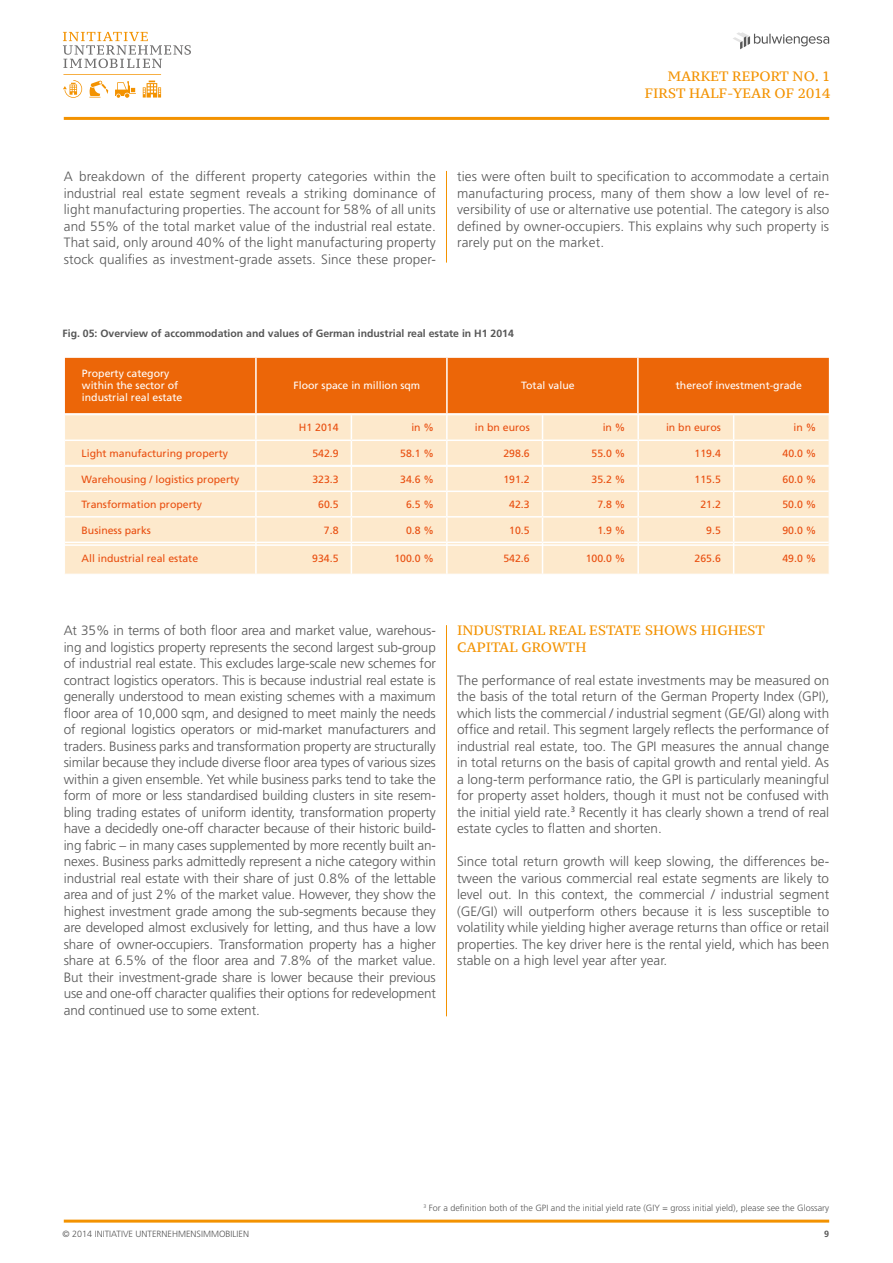
<style>
.page{position:relative;width:893px;height:1263px;background:#fff}
.page>*{position:absolute;margin:0;border:0;box-sizing:border-box;transform-origin:0 0}
.t1{font:300 13.5px/16.5px "Frutiger";color:#575757;text-align:justify}
.t2{font:13.5px/16.5px "PT Serif Caption";color:#f39200;text-align:right}
.t3{font:10.5px "Frutiger";color:#e94e0f}
.t4{font:10.5px/12px "Frutiger";color:#fff}
.t5{font:700 10.5px "Frutiger";color:#575757}
.t6{font:300 9px "Frutiger";color:#575757}
.t7{font:700 9px "Frutiger";color:#575757}
</style>
<div class="page">
<hr style="left:64px;top:1219px;width:765px;height:3px;background:#f39200">
<hr style="left:64px;top:117px;width:765px;height:3px;background:#f39200">
<svg style="left:63px;top:32px;width:128px;height:66px"></svg>
<svg style="left:733px;top:32px;width:96px;height:17px"></svg>
<hr style="left:446px;top:171px;width:1px;height:92px;background:#f39200">
<hr style="left:446px;top:625px;width:1px;height:391px;background:#f39200">
<div style="left:65px;top:543px;width:764px;height:31px;background:#fde9cc"></div>
<hr style="left:255px;top:543px;width:2px;height:31px;background:#fff">
<hr style="left:351px;top:543px;width:1px;height:31px;background:#fff">
<hr style="left:446px;top:543px;width:2px;height:31px;background:#fff">
<hr style="left:542px;top:543px;width:1px;height:31px;background:#fff">
<hr style="left:637px;top:543px;width:2px;height:31px;background:#fff">
<hr style="left:733px;top:543px;width:1px;height:31px;background:#fff">
<svg style="left:64px;top:358px;width:765px;height:184px;background:#f8c394"></svg>
<hr style="left:255px;top:358px;width:2px;height:55px;background:#fff">
<hr style="left:446px;top:358px;width:2px;height:55px;background:#fff">
<hr style="left:637px;top:358px;width:2px;height:55px;background:#fff">
<hr style="left:49px;top:544px;width:797px;height:2px;background:#fff">
<p class="t2" style="left:645px;top:68px;width:187px">MARKET REPORT NO. 1<br>FIRST HALF-YEAR OF 2014</p>
<p class="t1" style="left:64px;top:168px;width:374px">A breakdown of the different property categories within the industrial real estate segment reveals a striking dominance of light manufacturing properties. The account for 58% of all units and 55% of the total market value of the industrial real estate.<br>That said, only around 40% of the light manufacturing property stock qualifies as investment-grade assets. Since these proper-</p>
<p class="t1" style="left:457px;top:168px;width:374px">ties were often built to specification to accommodate a certain manufacturing process, many of them show a low level of re&shy;versibility of use or alternative use potential. The category is also defined by owner-occupiers. This explains why such property is rarely put on the market.</p>
<p class="t5" style="left:63px;top:328px;width:453px">Fig. 05: Overview of accommodation and values of German industrial real estate in H 1 2014</p>
<p class="t4" style="left:82px;top:368px;width:102px">Property category within the sector of industrial real estate</p>
<p class="t4" style="left:294px;top:380px;width:128px">Floor space in million sqm</p>
<p class="t4" style="left:521px;top:380px;width:55px">Total value</p>
<p class="t4" style="left:676px;top:380px;width:128px">thereof investment-grade</p>
<p class="t3" style="left:299px;top:421px;width:41px">H1 2014</p>
<p class="t3" style="left:411px;top:421px;width:24px">in %</p>
<p class="t3" style="left:475px;top:421px;width:56px">in bn euros</p>
<p class="t3" style="left:603px;top:421px;width:24px">in %</p>
<p class="t3" style="left:666px;top:421px;width:56px">in bn euros</p>
<p class="t3" style="left:794px;top:421px;width:24px">in %</p>
<p class="t3" style="left:82px;top:447px;width:148px">Light manufacturing property</p>
<p class="t3" style="left:312px;top:447px;width:28px">542.9</p>
<p class="t3" style="left:400px;top:447px;width:35px">58.1 %</p>
<p class="t3" style="left:503px;top:447px;width:28px">298.6</p>
<p class="t3" style="left:592px;top:447px;width:35px">55.0 %</p>
<p class="t3" style="left:695px;top:447px;width:28px">119.4</p>
<p class="t3" style="left:782px;top:447px;width:35px">40.0 %</p>
<p class="t3" style="left:82px;top:473px;width:159px">Warehousing / logistics property</p>
<p class="t3" style="left:312px;top:473px;width:28px">323.3</p>
<p class="t3" style="left:400px;top:473px;width:35px">34.6 %</p>
<p class="t3" style="left:503px;top:473px;width:28px">191.2</p>
<p class="t3" style="left:592px;top:473px;width:35px">35.2 %</p>
<p class="t3" style="left:695px;top:473px;width:28px">115.5</p>
<p class="t3" style="left:782px;top:473px;width:35px">60.0 %</p>
<p class="t3" style="left:82px;top:498px;width:122px">Transformation property</p>
<p class="t3" style="left:318px;top:498px;width:22px">60.5</p>
<p class="t3" style="left:406px;top:498px;width:30px">6.5 %</p>
<p class="t3" style="left:509px;top:498px;width:22px">42.3</p>
<p class="t3" style="left:597px;top:498px;width:30px">7.8 %</p>
<p class="t3" style="left:700px;top:498px;width:22px">21.2</p>
<p class="t3" style="left:782px;top:498px;width:35px">50.0 %</p>
<p class="t3" style="left:82px;top:524px;width:71px">Business parks</p>
<p class="t3" style="left:324px;top:524px;width:16px">7.8</p>
<p class="t3" style="left:406px;top:524px;width:30px">0.8 %</p>
<p class="t3" style="left:509px;top:524px;width:22px">10.5</p>
<p class="t3" style="left:597px;top:524px;width:30px">1.9 %</p>
<p class="t3" style="left:706px;top:524px;width:16px">9.5</p>
<p class="t3" style="left:782px;top:524px;width:35px">90.0 %</p>
<p class="t3" style="left:82px;top:553px;width:118px">All industrial real estate</p>
<p class="t3" style="left:312px;top:553px;width:28px">934.5</p>
<p class="t3" style="left:394px;top:553px;width:41px">100.0 %</p>
<p class="t3" style="left:503px;top:553px;width:28px">542.6</p>
<p class="t3" style="left:586px;top:553px;width:41px">100.0 %</p>
<p class="t3" style="left:695px;top:553px;width:28px">265.6</p>
<p class="t3" style="left:782px;top:553px;width:35px">49.0 %</p>
<p class="t1" style="left:64px;top:623px;width:374px">At 35% in terms of both floor area and market value, warehous&shy;ing and logistics property represents the second largest sub-group of industrial real estate. This excludes large-scale new schemes for contract logistics operators. This is because industrial real estate is generally understood to mean existing schemes with a maximum floor area of 10,000 sqm, and designed to meet mainly the needs of regional logistics operators or mid-market manufacturers and traders. Business parks and transformation property are structurally similar because they include diverse floor area types of various sizes within a given ensemble. Yet while business parks tend to take the form of more or less standardised building clusters in site resem&shy;bling trading estates of uniform identity, transformation property have a decidedly one-off character because of their historic build&shy;ing fabric – in many cases supplemented by more recently built an&shy;nexes. Business parks admittedly represent a niche category within industrial real estate with their share of just 0.8% of the lettable area and of just 2% of the market value. However, they show the highest investment grade among the sub-segments because they are developed almost exclusively for letting, and thus have a low share of owner-occupiers. Transformation property has a higher share at 6.5% of the floor area and 7.8% of the market value.<br>But their investment-grade share is lower because their previous use and one-off character qualifies their options for redevelopment and continued use to some extent.</p>
<p class="t2" style="left:457px;top:622px;width:309px;text-align:left">INDUSTRIAL REAL ESTATE SHOWS HIGHEST<br>CAPITAL GROWTH</p>
<p class="t1" style="left:457px;top:672px;width:374px">The performance of real estate investments may be measured on the basis of the total return of the German Property Index (GPI), which lists the commercial / industrial segment (GE/GI) along with office and retail. This segment largely reflects the performance of industrial real estate, too. The GPI measures the annual change in total returns on the basis of capital growth and rental yield. As a long-term performance ratio, the GPI is particularly meaningful for property asset holders, though it must not be confused with the initial yield rate.<sup>3</sup> Recently it has clearly shown a trend of real estate cycles to flatten and shorten.</p>
<p class="t1" style="left:457px;top:854px;width:374px">Since total return growth will keep slowing, the differences be&shy;tween the various commercial real estate segments are likely to level out. In this context, the commercial / industrial segment (GE/GI) will outperform others because it is less susceptible to volatility while yielding higher average returns than office or retail properties. The key driver here is the rental yield, which has been stable on a high level year after year.</p>
<p class="t6" style="left:423px;top:1202px;width:407px"><sup>3</sup> For a definition both of the GPI and the initial yield rate (GIY = gross initial yield), please see the Glossary</p>
<p class="t6" style="left:63px;top:1229px;width:188px">© 2014 Initiative Unternehmensimmobilien</p>
<p class="t7" style="left:824px;top:1228px;width:7px">9</p>
</div>
